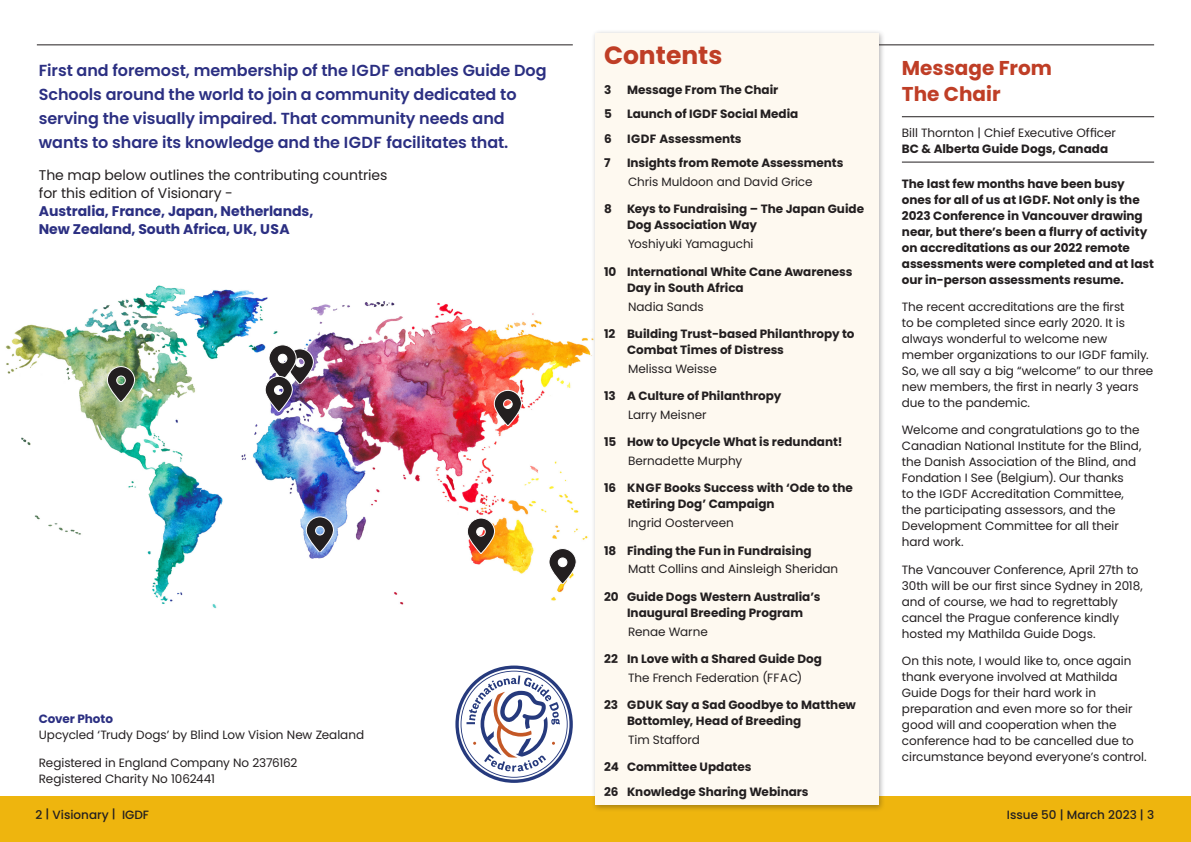
<style>
.page{position:relative;width:1191px;height:842px;background:#fff}
.page>*{position:absolute;margin:0;border:0;box-sizing:border-box;transform-origin:0 0}
.H2_feature{font:700 25px "Poppins";color:#bf3e26}
.t1{font:700 20px/26px "Poppins";color:#bf3e26}
.Feature_text{font:600 16px/24px "Poppins";letter-spacing:-.005em;color:#2b2f82}
._14pt{font:14px/18px "Poppins";letter-spacing:-.005em;color:#231f20}
.Body_text{font:12px/16px "Poppins";letter-spacing:-.005em;color:#231f20}
.Body_Bold{font:700 12px/16px "Poppins";color:#231f20}
.t2{font:500 12px "Poppins";color:#231f20}
.s1{font-weight:700;color:#2b2f82}
.s2{font-weight:700}
</style>
<div class="page">
<div style="left:0;top:797px;width:1191px;height:45px;background:#eeb50e"></div>
<hr style="left:37px;top:44px;width:536px;height:1px;background:#231f20">
<hr style="left:618px;top:44px;width:536px;height:1px;background:#231f20">
<img style="left:5px;top:285px;width:586px;height:324px">
<svg style="left:493px;top:390px;width:29px;height:35px"></svg>
<svg style="left:305px;top:516px;width:29px;height:36px"></svg>
<svg style="left:548px;top:548px;width:29px;height:36px"></svg>
<svg style="left:106px;top:366px;width:29px;height:36px"></svg>
<svg style="left:264px;top:344px;width:50px;height:67px"></svg>
<svg style="left:466px;top:517px;width:29px;height:36px"></svg>
<svg style="left:455px;top:665px;width:118px;height:118px"></svg>
<div style="left:591px;top:29px;width:294px;height:783px;background:#231f20;opacity:.35"></div>
<div style="left:595px;top:33px;width:283px;height:772px;background:#fef9f0"></div>
<hr style="left:902px;top:116px;width:252px;height:1px;background:#231f20">
<hr style="left:902px;top:162px;width:252px;height:1px;background:#231f20">
<p class="Feature_text" style="left:39px;top:58px;width:509px">First and foremost, membership of the IGDF enables Guide Dog Schools around the world to join a community dedicated to serving the visually impaired. That community needs and wants to share its knowledge and the IGDF facilitates that.</p>
<p class="_14pt" style="left:39px;top:166px;width:350px">The map below outlines the contributing countries for this edition of Visionary -<br><span class="s1">Australia, France, Japan, Netherlands,<br>New Zealand, South Africa, UK, USA</span></p>
<p class="Body_text" style="left:39px;top:711px;width:327px"><span class="s1">Cover Photo<br></span>Upcycled ‘Trudy Dogs’ by Blind Low Vision New Zealand</p>
<p class="Body_text" style="left:39px;top:754px;width:260px">Registered in England Company No 2376162<br>Registered Charity No 1062441</p>
<h2 class="H2_feature" style="left:604px;top:40px;width:120px">Contents</h2>
<p class="Body_Bold" style="left:604px;top:82px;width:9px">3</p>
<p class="Body_Bold" style="left:627px;top:82px;width:153px">Message From The Chair</p>
<p class="Body_Bold" style="left:604px;top:106px;width:9px">5</p>
<p class="Body_Bold" style="left:627px;top:106px;width:173px">Launch of IGDF Social Media</p>
<p class="Body_Bold" style="left:604px;top:131px;width:9px">6</p>
<p class="Body_Bold" style="left:627px;top:131px;width:116px">IGDF Assessments</p>
<p class="Body_Bold" style="left:604px;top:155px;width:8px">7</p>
<p class="Body_Bold" style="left:627px;top:155px;width:218px">Insights from Remote Assessments</p>
<p class="Body_text" style="left:628px;top:174px;width:186px">Chris Muldoon and David Grice</p>
<p class="Body_Bold" style="left:604px;top:201px;width:9px">8</p>
<p class="Body_Bold" style="left:627px;top:201px;width:239px">Keys to Fundraising – The Japan Guide<br>Dog Association Way</p>
<p class="Body_text" style="left:628px;top:236px;width:127px">Yoshiyuki Yamaguchi</p>
<p class="Body_Bold" style="left:627px;top:263px;width:227px;text-indent:-23px">10 International White Cane Awareness<br>Day in South Africa</p>
<p class="Body_text" style="left:628px;top:298px;width:77px">Nadia Sands</p>
<p class="Body_Bold" style="left:627px;top:326px;width:229px;text-indent:-23px">12 Building Trust-based Philanthropy to<br>Combat Times of Distress</p>
<p class="Body_text" style="left:628px;top:361px;width:90px">Melissa Weisse</p>
<p class="Body_Bold" style="left:604px;top:388px;width:179px">13 A Culture of Philanthropy</p>
<p class="Body_text" style="left:628px;top:407px;width:80px">Larry Meisner</p>
<p class="Body_Bold" style="left:604px;top:434px;width:240px">15 How to Upcycle What is redundant!</p>
<p class="Body_text" style="left:628px;top:453px;width:116px">Bernadette Murphy</p>
<p class="Body_Bold" style="left:627px;top:480px;width:227px;text-indent:-23px">16 KNGF Books Success with ‘Ode to the<br>Retiring Dog’ Campaign</p>
<p class="Body_text" style="left:628px;top:515px;width:107px">Ingrid Oosterveen</p>
<p class="Body_Bold" style="left:604px;top:542px;width:209px">18 Finding the Fun in Fundraising</p>
<p class="Body_text" style="left:628px;top:561px;width:212px">Matt Collins and Ainsleigh Sheridan</p>
<p class="Body_Bold" style="left:604px;top:589px;width:218px;text-align:center">20 Guide Dogs Western Australia’s<br>Inaugural Breeding Program</p>
<p class="Body_text" style="left:628px;top:623px;width:81px">Renae Warne</p>
<p class="Body_Bold" style="left:604px;top:651px;width:219px">22 In Love with a Shared Guide Dog</p>
<p class="Body_text" style="left:628px;top:670px;width:176px">The French Federation (FFAC)</p>
<p class="Body_Bold" style="left:627px;top:697px;width:230px;text-indent:-23px">23 GDUK Say a Sad Goodbye to Matthew<br>Bottomley, Head of Breeding</p>
<p class="Body_text" style="left:628px;top:732px;width:73px">Tim Stafford</p>
<p class="Body_Bold" style="left:604px;top:759px;width:149px">24 Committee Updates</p>
<p class="Body_Bold" style="left:604px;top:784px;width:206px">26 Knowledge Sharing Webinars</p>
<h2 class="t1" style="left:902px;top:56px;width:152px">Message From<br>The Chair</h2>
<p class="Body_text" style="left:902px;top:125px;width:216px">Bill Thornton | Chief Executive Officer<br><span class="s2">BC &amp; Alberta Guide Dogs, Canada</span></p>
<p class="Body_Bold" style="left:902px;top:175px;width:253px">The last few months have been busy ones for all of us at IGDF. Not only is the 2023 Conference in Vancouver drawing near, but there’s been a flurry of activity on accreditations as our 2022 remote assessments were completed and at last our in-person assessments resume.</p>
<p class="Body_text" style="left:902px;top:299px;width:253px">The recent accreditations are the first<br>to be completed since early 2020. It is always wonderful to welcome new member organizations to our IGDF family.<br>So, we all say a big “welcome” to our three new members, the first in nearly 3 years due to the pandemic.</p>
<p class="Body_text" style="left:902px;top:422px;width:241px">Welcome and congratulations go to the Canadian National Institute for the Blind, the Danish Association of the Blind, and Fondation I See (Belgium). Our thanks<br>to the IGDF Accreditation Committee, the participating assessors, and the Development Committee for all their hard work.</p>
<p class="Body_text" style="left:902px;top:562px;width:242px">The Vancouver Conference, April 27th to 30th will be our first since Sydney in 2018, and of course, we had to regrettably cancel the Prague conference kindly hosted my Mathilda Guide Dogs.</p>
<p class="Body_text" style="left:902px;top:653px;width:246px">On this note, I would like to, once again thank everyone involved at Mathilda Guide Dogs for their hard work in preparation and even more so for their good will and cooperation when the conference had to be cancelled due to circumstance beyond everyone’s control.</p>
<p class="t2" style="left:35px;top:808px;width:115px">2 | Visionary | IGDF</p>
<p class="t2" style="left:1007px;top:808px;width:149px">Issue 50 | March 2023 | 3</p>
</div>
